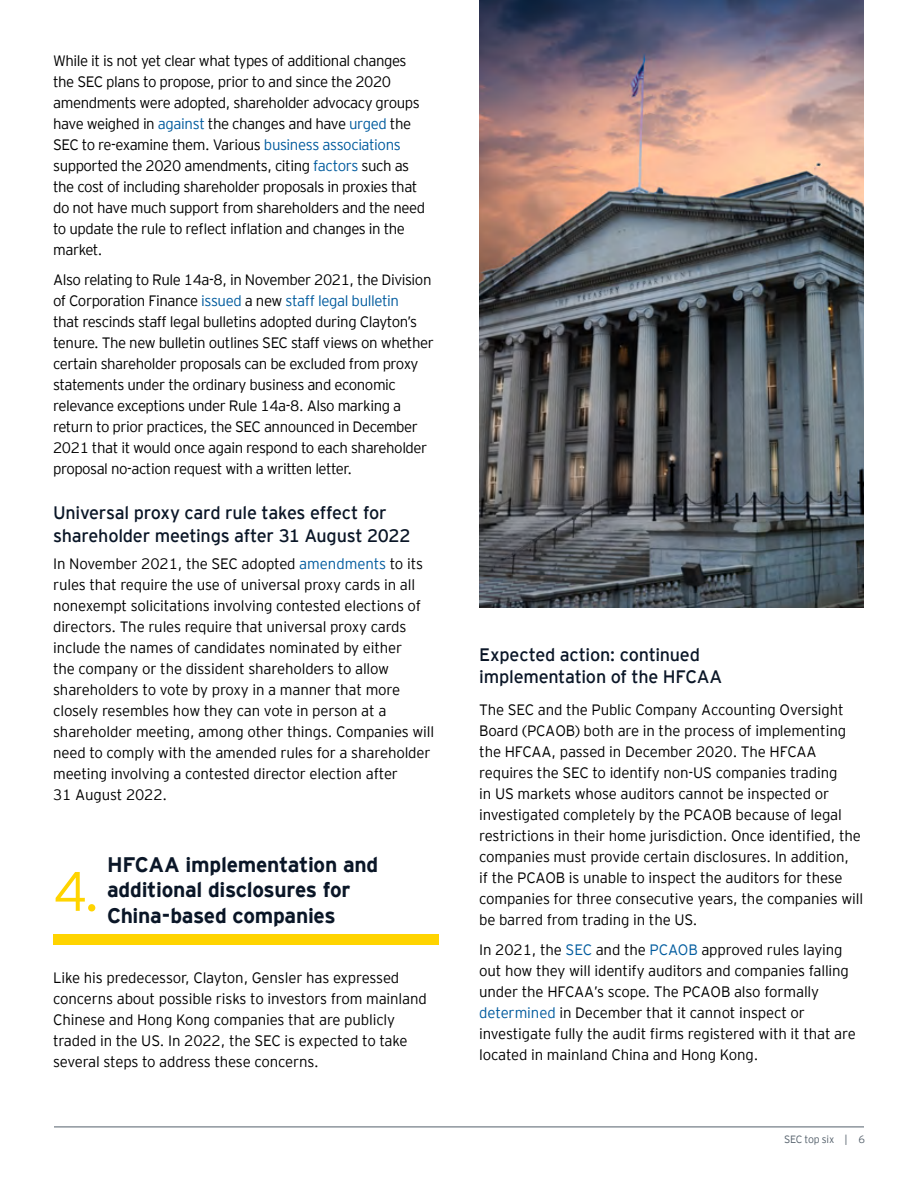
<style>
.page{position:relative;width:918px;height:1188px;background:#fff}
.page>*{position:absolute;margin:0;border:0;box-sizing:border-box;transform-origin:0 0}
.t1{font:300 55.5px "EY Interstate";color:#ffd400}
.t2{font:700 21px/25.5px "EY Interstate";letter-spacing:-.015em;color:#0a1627}
.t3{font:18px/22.5px "EY Interstate";letter-spacing:-.015em;color:#0a1627}
.t4{font:300 15px/21px "EY Interstate";letter-spacing:-.02em;color:#000}
.t5{font:300 10.5px "EY Interstate";letter-spacing:-.02em;color:#54606b}
.s1{color:#005b9e}
</style>
<div class="page">
<hr style="left:54px;top:1127px;width:810px;height:1px;background:#54606b">
<div style="left:53px;top:935px;width:386px;height:10px;background:#ffd400"></div>
<img style="left:479px;top:0;width:385px;height:607px">
<p class="t4" style="left:53px;top:49px;width:374px">While it is not yet clear what types of additional changes the SEC plans to propose, prior to and since the 2020 amendments were adopted, shareholder advocacy groups have weighed in <span class="s1">against</span> the changes and have <span class="s1">urged</span> the SEC to re-examine them. Various <span class="s1">business associations </span>supported the 2020 amendments, citing <span class="s1">factors</span> such as the cost of including shareholder proposals in proxies that do not have much support from shareholders and the need to update the rule to reflect inflation and changes in the market.</p>
<p class="t4" style="left:53px;top:268px;width:382px">Also relating to Rule 14a-8, in November 2021, the Division of Corporation Finance <span class="s1">issued</span> a new <span class="s1">staff legal bulletin<br></span>that rescinds staff legal bulletins adopted during Clayton’s tenure. The new bulletin outlines SEC staff views on whether certain shareholder proposals can be excluded from proxy statements under the ordinary business and economic relevance exceptions under Rule 14a-8. Also marking a return to prior practices, the SEC announced in December 2021 that it would once again respond to each shareholder proposal no-action request with a written letter.</p>
<p class="t3" style="left:53px;top:500px;width:359px">Universal proxy card rule takes effect for shareholder meetings after 31 August 2022</p>
<p class="t4" style="left:53px;top:553px;width:383px">In November 2021, the SEC adopted <span class="s1">amendments</span> to its rules that require the use of universal proxy cards in all nonexempt solicitations involving contested elections of directors. The rules require that universal proxy cards include the names of candidates nominated by either<br>the company or the dissident shareholders to allow shareholders to vote by proxy in a manner that more closely resembles how they can vote in person at a shareholder meeting, among other things. Companies will need to comply with the amended rules for a shareholder meeting involving a contested director election after<br>31 August 2022.</p>
<h1 class="t1" style="left:53px;top:852px;width:49px">4.</h1>
<h2 class="t2" style="left:107px;top:850px;width:273px">HFCAA implementation and additional disclosures for<br>China-based companies</h2>
<p class="t4" style="left:53px;top:966px;width:375px">Like his predecessor, Clayton, Gensler has expressed concerns about possible risks to investors from mainland Chinese and Hong Kong companies that are publicly traded in the US. In 2022, the SEC is expected to take several steps to address these concerns.</p>
<p class="t3" style="left:479px;top:642px;width:245px">Expected action: continued implementation of the HFCAA</p>
<p class="t4" style="left:479px;top:699px;width:385px">The SEC and the Public Company Accounting Oversight Board (PCAOB) both are in the process of implementing the HFCAA, passed in December 2020. The HFCAA requires the SEC to identify non-US companies trading<br>in US markets whose auditors cannot be inspected or investigated completely by the PCAOB because of legal restrictions in their home jurisdiction. Once identified, the companies must provide certain disclosures. In addition,<br>if the PCAOB is unable to inspect the auditors for these companies for three consecutive years, the companies will be barred from trading in the US.</p>
<p class="t4" style="left:479px;top:939px;width:378px">In 2021, the <span class="s1">SEC</span> and the <span class="s1">PCAOB</span> approved rules laying out how they will identify auditors and companies falling under the HFCAA’s scope. The PCAOB also formally <span class="s1">determined</span> in December that it cannot inspect or investigate fully the audit firms registered with it that are located in mainland China and Hong Kong.</p>
<p class="t5" style="left:784px;top:1132px;width:82px">SEC top six | 6</p>
</div>
